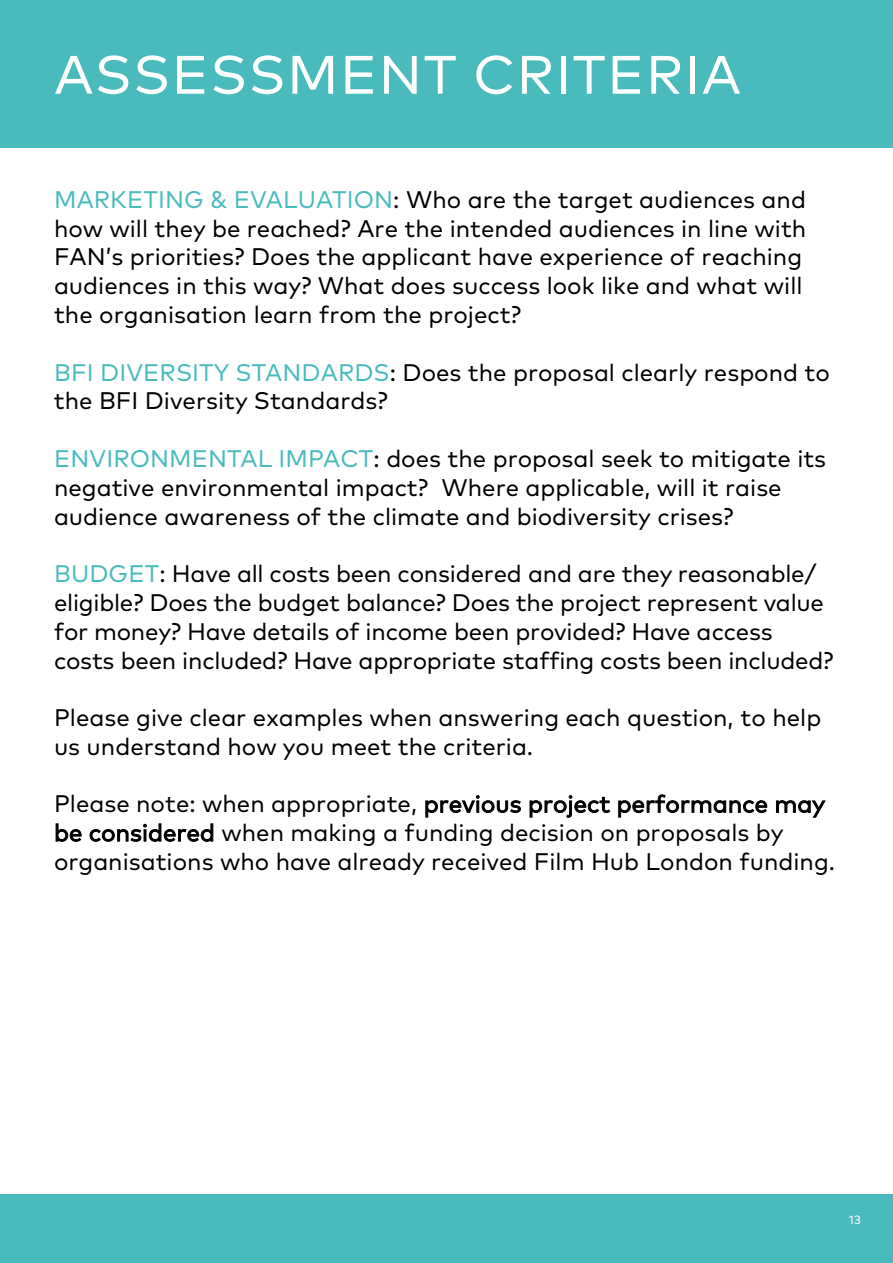
<style>
.page{position:relative;width:893px;height:1263px;background:#fff}
.page>*{position:absolute;margin:0;border:0;box-sizing:border-box;transform-origin:0 0}
.Pa1{font:54px "Mark OT";letter-spacing:.025em;color:#fff}
.t1{font:24px/28.8px "Mark OT";color:#000}
.t2{font:12px "Mark OT";color:#fff}
.s1{color:#4abbbd}
</style>
<div class="page">
<div style="left:0;top:1195px;width:893px;height:68px;background:#4abbbd"></div>
<div style="left:0;top:0;width:893px;height:147px;background:#4abbbd"></div>
<p class="Pa1" style="left:54px;top:41px;width:688px">ASSESSMENT CRITERIA</p>
<p class="t1" style="left:54px;top:185px;width:754px"><span class="s1">MARKETING &amp; EVALUATION</span>: Who are the target audiences and how will they be reached? Are the intended audiences in line with FAN’s priorities? Does the applicant have experience of reaching audiences in this way? What does success look like and what will the organisation learn from the project?</p>
<p class="t1" style="left:54px;top:357px;width:777px"><span class="s1">BFI DIVERSITY STANDARDS</span>: Does the proposal clearly respond to the BFI Diversity Standards?</p>
<p class="t1" style="left:54px;top:444px;width:774px"><span class="s1">ENVIRONMENTAL IMPACT</span>: does the proposal seek to mitigate its negative environmental impact? Where applicable, will it raise audience awareness of the climate and biodiversity crises?</p>
<p class="t1" style="left:54px;top:559px;width:781px"><span class="s1">BUDGET</span>: Have all costs been considered and are they reasonable/ eligible? Does the budget balance? Does the project represent value for money? Have details of income been provided? Have access costs been included? Have appropriate staffing costs been included?</p>
<p class="t1" style="left:54px;top:703px;width:769px">Please give clear examples when answering each question, to help us understand how you meet the criteria.</p>
<p class="t1" style="left:54px;top:789px;width:783px">Please note: when appropriate, previous project performance may be considered when making a funding decision on proposals by organisations who have already received Film Hub London funding.</p>
<p class="t2" style="left:849px;top:1213px;width:13px">13</p>
</div>
